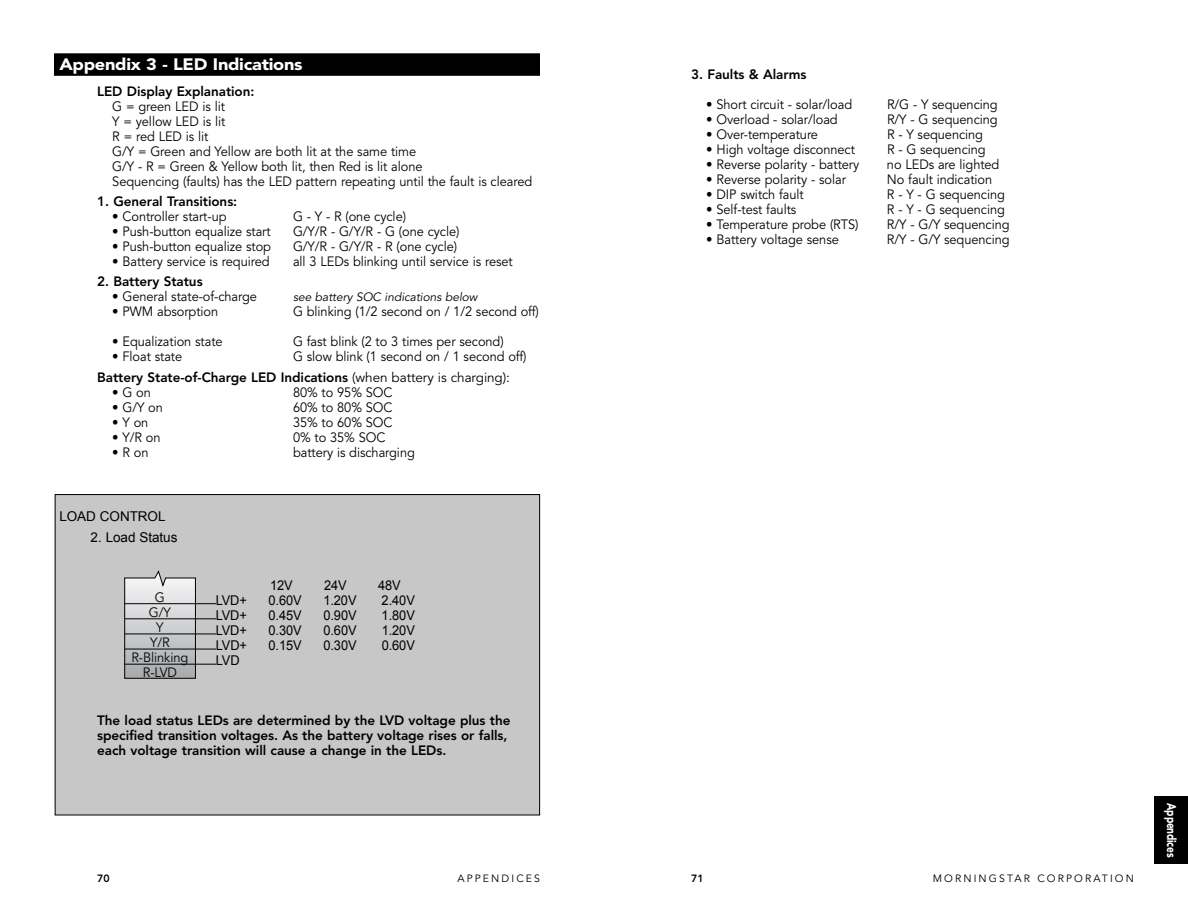
<style>
.page{position:relative;width:1188px;height:918px;background:#fff}
.page>*{position:absolute;margin:0;border:0;box-sizing:border-box;transform-origin:0 0}
.t1{font:900 16.5px "Avenir LT Std";letter-spacing:-.015em;color:#fff;scale:1.1 1}
.t2{font:13.5px/15px "Avenir LT Std";letter-spacing:-.005em;color:#000;scale:.95 1}
.t3{font:800 13.5px/15px "Avenir LT Std";letter-spacing:-.005em;color:#000}
.t4{font:13.5px "Arial";letter-spacing:-.005em;color:#000;scale:.95 1}
.t5{font:13.5px "Arial";letter-spacing:-.005em;color:#000}
.t6{font:900 12.75px "Avenir LT Std";letter-spacing:-.02em;color:#fff;scale:.79 1}
.t7{font:italic 12px "Avenir LT Std";letter-spacing:-.005em;color:#000}
.t8{font:10.5px "Avenir LT Std";letter-spacing:.2em;color:#000}
.t9{font:800 10.5px "Avenir LT Std";color:#000}
.s1{font-weight:800}
</style>
<div class="page">
<div style="left:1154px;top:796px;width:34px;height:68px;background:#000"></div>
<div style="left:55px;top:495px;width:485px;height:320px;background:#c7c7c7"></div>
<div style="left:55px;top:494px;width:485px;height:321px;border:1px solid #000"></div>
<div style="left:54px;top:53px;width:486px;height:23px;background:#000"></div>
<svg style="left:124px;top:570px;width:72px;height:109px"></svg>
<hr style="left:125px;top:603px;width:91px;height:1px;background:#000">
<hr style="left:125px;top:618px;width:91px;height:1px;background:#000">
<hr style="left:125px;top:634px;width:91px;height:1px;background:#000">
<hr style="left:125px;top:649px;width:91px;height:1px;background:#000">
<hr style="left:125px;top:664px;width:91px;height:1px;background:#000">
<p class="t1" style="left:59px;top:57px;width:223px">Appendix 3 - LED Indications</p>
<p class="t3" style="left:97px;top:85px;width:159px">LED Display Explanation:</p>
<p class="t2" style="left:112px;top:100px;width:444px">G = green LED is lit<br>Y = yellow LED is lit<br>R = red LED is lit<br>G/Y = Green and Yellow are both lit at the same time<br>G/Y - R = Green &amp; Yellow both lit, then Red is lit alone<br>Sequencing (faults) has the LED pattern repeating until the fault is cleared</p>
<p class="t3" style="left:97px;top:195px;width:142px">1. General Transitions:</p>
<p class="t2" style="left:112px;top:210px;width:122px">• Controller start-up</p>
<p class="t2" style="left:293px;top:210px;width:120px">G - Y - R (one cycle)</p>
<p class="t2" style="left:112px;top:225px;width:168px">• Push-button equalize start</p>
<p class="t2" style="left:293px;top:225px;width:177px">G/Y/R - G/Y/R - G (one cycle)</p>
<p class="t2" style="left:112px;top:240px;width:169px">• Push-button equalize stop</p>
<p class="t2" style="left:293px;top:240px;width:174px">G/Y/R - G/Y/R - R (one cycle)</p>
<p class="t2" style="left:112px;top:255px;width:167px">• Battery service is required</p>
<p class="t2" style="left:293px;top:255px;width:233px">all 3 LEDs blinking until service is reset</p>
<p class="t3" style="left:97px;top:275px;width:107px">2. Battery Status</p>
<p class="t2" style="left:112px;top:291px;width:154px">• General state-of-charge</p>
<p class="t7" style="left:293px;top:292px;width:186px">see battery SOC indications below</p>
<p class="t2" style="left:112px;top:306px;width:113px">• PWM absorption</p>
<p class="t2" style="left:293px;top:306px;width:260px">G blinking (1/2 second on / 1/2 second off)</p>
<p class="t2" style="left:112px;top:336px;width:118px">• Equalization state</p>
<p class="t2" style="left:293px;top:336px;width:223px">G fast blink (2 to 3 times per second)</p>
<p class="t2" style="left:112px;top:351px;width:75px">• Float state</p>
<p class="t2" style="left:97px;top:348px;width:453px;line-height:20.4px;text-indent:196px">G slow blink (1 second on / 1 second off)<br><span class="s1">Battery State-of-Charge LED Indications</span> (when battery is charging):</p>
<p class="t2" style="left:112px;top:386px;width:42px">• G on</p>
<p class="t2" style="left:293px;top:386px;width:106px">80% to 95% SOC</p>
<p class="t2" style="left:112px;top:401px;width:55px">• G/Y on</p>
<p class="t2" style="left:293px;top:401px;width:106px">60% to 80% SOC</p>
<p class="t2" style="left:112px;top:416px;width:39px">• Y on</p>
<p class="t2" style="left:293px;top:416px;width:106px">35% to 60% SOC</p>
<p class="t2" style="left:112px;top:431px;width:52px">• Y/R on</p>
<p class="t2" style="left:293px;top:431px;width:99px">0% to 35% SOC</p>
<p class="t2" style="left:112px;top:446px;width:40px">• R on</p>
<p class="t2" style="left:293px;top:446px;width:130px">battery is discharging</p>
<p class="t5" style="left:59px;top:511px;width:108px">LOAD CONTROL</p>
<p class="t5" style="left:91px;top:532px;width:88px">2. Load Status</p>
<p class="t2" style="left:131px;top:591px;width:61px;text-align:center">G<br>G/Y<br>Y<br>Y/R<br>R-Blinking<br>R-LVD</p>
<p class="t4" style="left:270px;top:580px;width:25px">12V</p>
<p class="t4" style="left:324px;top:580px;width:25px">24V</p>
<p class="t4" style="left:378px;top:580px;width:25px">48V</p>
<p class="t4" style="left:216px;top:595px;width:34px">LVD+</p>
<p class="t4" style="left:268px;top:595px;width:37px">0.60V</p>
<p class="t4" style="left:323px;top:595px;width:37px">1.20V</p>
<p class="t4" style="left:382px;top:595px;width:37px">2.40V</p>
<p class="t4" style="left:216px;top:610px;width:34px">LVD+</p>
<p class="t4" style="left:268px;top:610px;width:37px">0.45V</p>
<p class="t4" style="left:323px;top:610px;width:37px">0.90V</p>
<p class="t4" style="left:382px;top:610px;width:37px">1.80V</p>
<p class="t4" style="left:216px;top:625px;width:34px">LVD+</p>
<p class="t4" style="left:268px;top:625px;width:37px">0.30V</p>
<p class="t4" style="left:323px;top:625px;width:37px">0.60V</p>
<p class="t4" style="left:382px;top:625px;width:37px">1.20V</p>
<p class="t4" style="left:216px;top:640px;width:34px">LVD+</p>
<p class="t4" style="left:268px;top:640px;width:37px">0.15V</p>
<p class="t4" style="left:323px;top:640px;width:37px">0.30V</p>
<p class="t4" style="left:382px;top:640px;width:37px">0.60V</p>
<p class="t4" style="left:216px;top:655px;width:27px">LVD</p>
<p class="t3" style="left:97px;top:714px;width:415px">The load status LEDs are determined by the LVD voltage plus the specified transition voltages. As the battery voltage rises or falls, each voltage transition will cause a change in the LEDs.</p>
<p class="t3" style="left:691px;top:68px;width:117px">3. Faults &amp; Alarms</p>
<p class="t2" style="left:706px;top:98px;width:155px">• Short circuit - solar/load</p>
<p class="t2" style="left:887px;top:98px;width:118px">R/G - Y sequencing</p>
<p class="t2" style="left:706px;top:113px;width:140px">• Overload - solar/load</p>
<p class="t2" style="left:887px;top:113px;width:118px">R/Y - G sequencing</p>
<p class="t2" style="left:706px;top:128px;width:119px">• Over-temperature</p>
<p class="t2" style="left:887px;top:128px;width:103px">R - Y sequencing</p>
<p class="t2" style="left:706px;top:143px;width:158px">• High voltage disconnect</p>
<p class="t2" style="left:887px;top:143px;width:105px">R - G sequencing</p>
<p class="t2" style="left:706px;top:158px;width:163px">• Reverse polarity - battery</p>
<p class="t2" style="left:887px;top:158px;width:120px">no LEDs are lighted</p>
<p class="t2" style="left:706px;top:173px;width:149px">• Reverse polarity - solar</p>
<p class="t2" style="left:887px;top:173px;width:112px">No fault indication</p>
<p class="t2" style="left:706px;top:188px;width:104px">• DIP switch fault</p>
<p class="t2" style="left:887px;top:188px;width:126px">R - Y - G sequencing</p>
<p class="t2" style="left:706px;top:203px;width:96px">• Self-test faults</p>
<p class="t2" style="left:887px;top:203px;width:126px">R - Y - G sequencing</p>
<p class="t2" style="left:706px;top:218px;width:162px">• Temperature probe (RTS)</p>
<p class="t2" style="left:887px;top:218px;width:131px">R/Y - G/Y sequencing</p>
<p class="t2" style="left:706px;top:233px;width:141px">• Battery voltage sense</p>
<p class="t2" style="left:887px;top:233px;width:131px">R/Y - G/Y sequencing</p>
<p class="t9" style="left:97px;top:874px;width:14px">70</p>
<p class="t8" style="left:457px;top:872px;width:84px">APPENDICES</p>
<p class="t9" style="left:691px;top:874px;width:14px">71</p>
<p class="t8" style="left:933px;top:872px;width:203px">MORNINGSTAR CORPORATION</p>
<p class="t6" style="left:1177px;top:803px;width:70px;rotate:90deg">Appendices</p>
</div>
